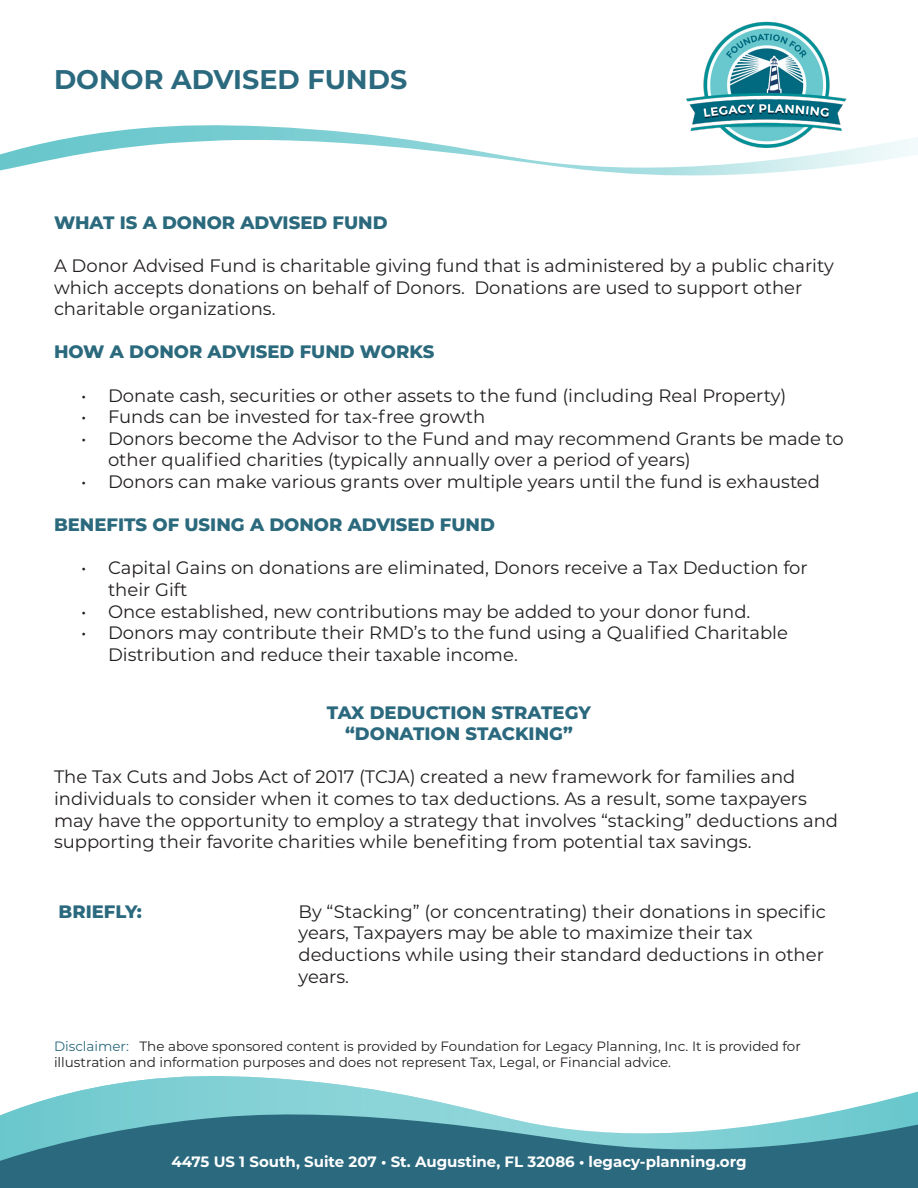
<style>
.page{position:relative;width:918px;height:1188px;background:#fff}
.page>*{position:absolute;margin:0;border:0;box-sizing:border-box;transform-origin:0 0}
.t1{font:700 27px "Montserrat";color:#2b697e}
.Paragraph_Style_1{font:18px/21.6px "Montserrat";color:#231f20}
.t2{font:800 18px "Montserrat";color:#2b697d}
.Paragraph_Style_1-2{font:800 18px "Montserrat";color:#2b697e}
.Small_Type{font:700 15px "Montserrat";color:#fff}
.t3{font:13.5px/16.2px "Montserrat";color:#231f20}
.s1{color:#2b697e}
</style>
<div class="page">
<svg style="left:26px;top:1076px;width:892px;height:30px"></svg>
<img style="left:686px;top:21px;width:161px;height:103px">
<svg style="left:0;top:1106px;width:918px;height:82px;background:#528f9e"></svg>
<svg style="left:0;top:124px;width:918px;height:52px"></svg>
<p class="t1" style="left:54px;top:60px;width:355px">DONOR ADVISED FUNDS</p>
<p class="t2" style="left:54px;top:209px;width:335px">WHAT IS A DONOR ADVISED FUND</p>
<p class="Paragraph_Style_1" style="left:54px;top:254px;width:781px">A Donor Advised Fund is charitable giving fund that is administered by a public charity which accepts donations on behalf of Donors. Donations are used to support other charitable organizations.</p>
<p class="t2" style="left:54px;top:339px;width:382px">HOW A DONOR ADVISED FUND WORKS</p>
<p class="Paragraph_Style_1" style="left:81px;top:384px;width:707px">• Donate cash, securities or other assets to the fund (including Real Property)</p>
<p class="Paragraph_Style_1" style="left:81px;top:405px;width:406px">• Funds can be invested for tax-free growth</p>
<p class="Paragraph_Style_1" style="left:108px;top:427px;width:737px;text-indent:-27px">• Donors become the Advisor to the Fund and may recommend Grants be made to other qualified charities (typically annually over a period of years)</p>
<p class="Paragraph_Style_1" style="left:81px;top:470px;width:741px">• Donors can make various grants over multiple years until the fund is exhausted</p>
<p class="t2" style="left:54px;top:512px;width:442px">BENEFITS OF USING A DONOR ADVISED FUND</p>
<p class="Paragraph_Style_1" style="left:81px;top:557px;width:728px">• Capital Gains on donations are eliminated, Donors receive a Tax Deduction for</p>
<p class="Paragraph_Style_1" style="left:108px;top:578px;width:81px">their Gift</p>
<p class="Paragraph_Style_1" style="left:81px;top:600px;width:671px">• Once established, new contributions may be added to your donor fund.</p>
<p class="Paragraph_Style_1" style="left:108px;top:621px;width:681px;text-indent:-27px">• Donors may contribute their RMD’s to the fund using a Qualified Charitable<br>Distribution and reduce their taxable income.</p>
<p class="Paragraph_Style_1-2" style="left:327px;top:699px;width:266px">TAX DEDUCTION STRATEGY</p>
<p class="Paragraph_Style_1-2" style="left:345px;top:721px;width:229px">“DONATION STACKING”</p>
<p class="Paragraph_Style_1" style="left:54px;top:766px;width:786px">The Tax Cuts and Jobs Act of 2017 (TCJA) created a new framework for families and individuals to consider when it comes to tax deductions. As a result, some taxpayers may have the opportunity to employ a strategy that involves “stacking” deductions and supporting their favorite charities while benefiting from potential tax savings.</p>
<p class="Paragraph_Style_1-2" style="left:59px;top:898px;width:85px">BRIEFLY:</p>
<p class="Paragraph_Style_1" style="left:299px;top:900px;width:529px">By “Stacking” (or concentrating) their donations in specific years, Taxpayers may be able to maximize their tax deductions while using their standard deductions in other years.</p>
<p class="t3" style="left:54px;top:1038px;width:748px"><span class="s1">Disclaimer:</span> The above sponsored content is provided by Foundation for Legacy Planning, Inc. It is provided for illustration and information purposes and does not represent Tax, Legal, or Financial advice.</p>
<p class="Small_Type" style="left:171px;top:1150px;width:577px">4475 US 1 South, Suite 207 • St. Augustine, FL 32086 • legacy-planning.org</p>
</div>
